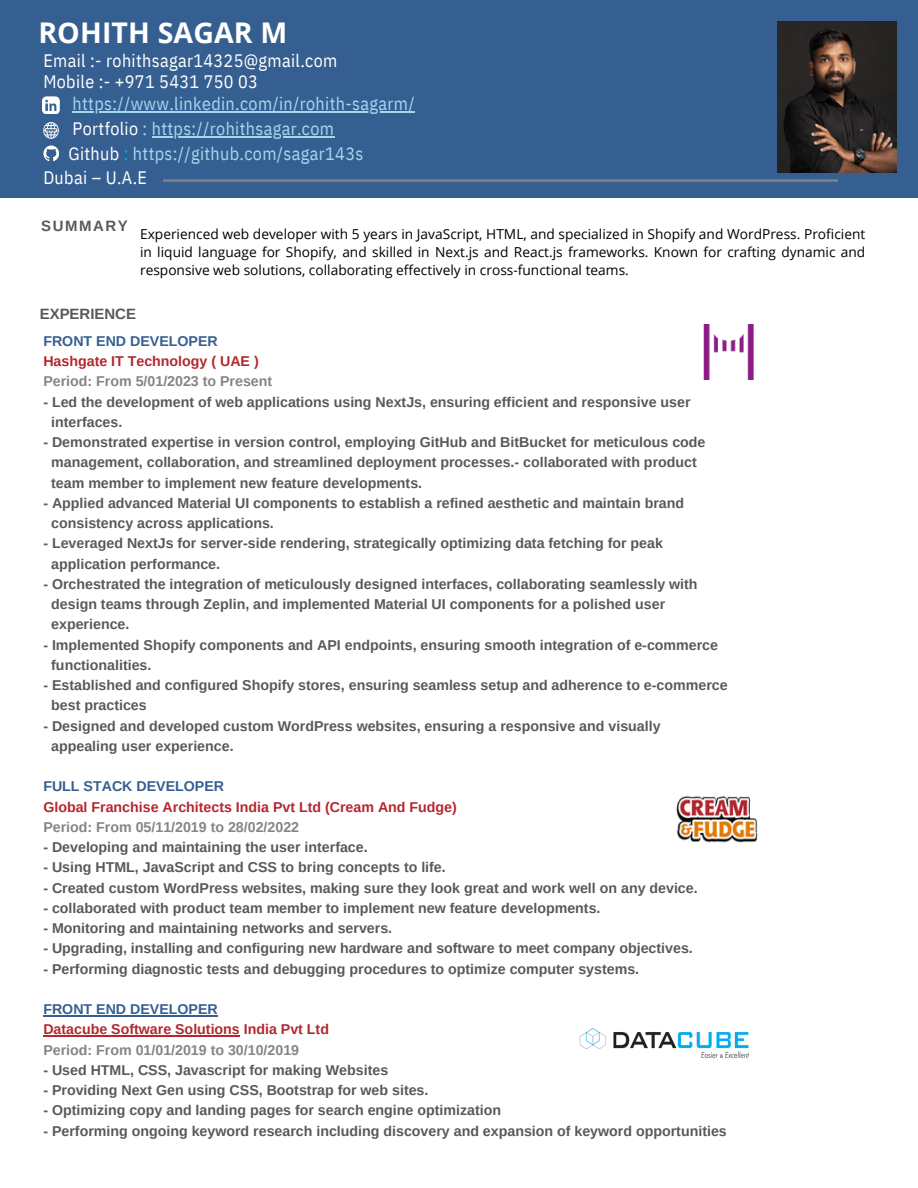
<style>
.page{position:relative;width:918px;height:1188px;background:#fff}
.page>*{position:absolute;margin:0;border:0;box-sizing:border-box;transform-origin:0 0}
.t1{font:700 28.5px "Open Sans";letter-spacing:.005em;color:#fff}
.t2{font:18px/24.8px "IBM Plex Sans Cond";letter-spacing:.02em;color:#a1daef}
.t3{font:18px/20.2px "IBM Plex Sans Cond";letter-spacing:.02em;color:#fff}
.t4{font:700 15px "Arimo";color:#595959}
.t5{font:700 15px "Arimo";letter-spacing:.1em;color:#595959}
.t6{font:700 14.25px/20.2px "Arimo";color:#595959}
.t7{font:700 14.25px/20.2px "Arimo";color:#b4272e}
.t8{font:700 14.25px/20.2px "Arimo";color:#868484}
.t9{font:13.65px/18px "Open Sans";color:#000;text-align:justify}
.s1{color:#fff}
.s2{color:#00aeef}
.s3{color:#365f91}
.s4{color:#b4272e}
.s5{color:#868484}
</style>
<div class="page">
<div style="left:0;top:0;width:918px;height:198px;background:#365f91"></div>
<hr style="left:43px;top:1015px;width:175px;height:1px;background:#365f91">
<hr style="left:43px;top:1035px;width:197px;height:2px;background:#b4272e">
<img style="left:676px;top:795px;width:81px;height:48px">
<img style="left:579px;top:1028px;width:170px;height:31px">
<svg style="left:43px;top:122px;width:16px;height:17px"></svg>
<svg style="left:42px;top:96px;width:18px;height:18px"></svg>
<hr style="left:163px;top:179px;width:675px;height:3px;background:#808080">
<svg style="left:43px;top:146px;width:16px;height:15px"></svg>
<img style="left:704px;top:325px;width:49px;height:55px">
<img style="left:778px;top:22px;width:119px;height:151px">
<hr style="left:73px;top:111px;width:342px;height:1px;background:#a1daef">
<hr style="left:152px;top:136px;width:182px;height:1px;background:#a1daef">
<h4 class="t1" style="left:38px;top:13px;width:250px">ROHITH SAGAR M</h4>
<h3 class="t3" style="left:43px;top:50px;width:295px">Email :- rohithsagar14325@gmail.com<br>Mobile :- +971 5431 750 03</h3>
<h4 class="t2" style="left:73px;top:91px;width:344px">https://www.linkedin.com/in/rohith-sagarm/<br><span class="s1">Portfolio</span> : https://rohithsagar.com</h4>
<h4 class="t2" style="left:43px;top:140px;width:321px;text-indent:25px"><span class="s1">Github</span> <span class="s2">:</span> https://github.com/sagar143s<br><span class="s1">Dubai – U.A.E</span></h4>
<p class="t5" style="left:41px;top:217px;width:88px">SUMMARY</p>
<p class="t9" style="left:140px;top:224px;width:727px">Experienced web developer with 5 years in JavaScript, HTML, and specialized in Shopify and WordPress. Proficient in liquid language for Shopify, and skilled in Next.js and React.js frameworks. Known for crafting dynamic and responsive web solutions, collaborating effectively in cross-functional teams.</p>
<p class="t4" style="left:40px;top:306px;width:98px">EXPERIENCE</p>
<p class="t8" style="left:43px;top:331px;width:230px"><span class="s3">FRONT END DEVELOPER<br></span><span class="s4">Hashgate IT Technology ( UAE )<br></span>Period: From 5/01/2023 to Present</p>
<p class="t6" style="left:51px;top:391px;width:641px;text-indent:-8px">- Led the development of web applications using NextJs, ensuring efficient and responsive user interfaces.</p>
<p class="t6" style="left:43px;top:432px;width:664px;text-align:center">- Demonstrated expertise in version control, employing GitHub and BitBucket for meticulous code management, collaboration, and streamlined deployment processes.- collaborated with product</p>
<h1 class="t6" style="left:51px;top:472px;width:372px">team member to implement new feature developments.</h1>
<h1 class="t6" style="left:51px;top:493px;width:634px;text-indent:-8px">- Applied advanced Material UI components to establish a refined aesthetic and maintain brand consistency across applications.</h1>
<h1 class="t6" style="left:51px;top:533px;width:613px;text-indent:-8px">- Leveraged NextJs for server-side rendering, strategically optimizing data fetching for peak application performance.</h1>
<h1 class="t6" style="left:51px;top:574px;width:648px;text-indent:-8px">- Orchestrated the integration of meticulously designed interfaces, collaborating seamlessly with design teams through Zeplin, and implemented Material UI components for a polished user experience.</h1>
<h1 class="t6" style="left:51px;top:634px;width:668px;text-indent:-8px">- Implemented Shopify components and API endpoints, ensuring smooth integration of e-commerce functionalities.</h1>
<h1 class="t6" style="left:51px;top:675px;width:678px;text-indent:-8px">- Established and configured Shopify stores, ensuring seamless setup and adherence to e-commerce best practices</h1>
<h1 class="t6" style="left:51px;top:715px;width:611px;text-indent:-8px">- Designed and developed custom WordPress websites, ensuring a responsive and visually appealing user experience.</h1>
<h1 class="t7" style="left:43px;top:776px;width:415px"><span class="s3">FULL STACK DEVELOPER<br></span>Global Franchise Architects India Pvt Ltd (Cream And Fudge)<br><span class="s5">Period: From 05/11/2019 to 28/02/2022</span></h1>
<h1 class="t6" style="left:43px;top:837px;width:326px">- Developing and maintaining the user interface.</h1>
<h1 class="t6" style="left:43px;top:857px;width:404px">- Using HTML, JavaScript and CSS to bring concepts to life.</h1>
<h1 class="t6" style="left:43px;top:877px;width:656px">- Created custom WordPress websites, making sure they look great and work well on any device.</h1>
<p class="t6" style="left:43px;top:898px;width:559px">- collaborated with product team member to implement new feature developments.</p>
<p class="t6" style="left:43px;top:918px;width:350px">- Monitoring and maintaining networks and servers.</p>
<p class="t6" style="left:43px;top:938px;width:651px">- Upgrading, installing and configuring new hardware and software to meet company objectives.</p>
<p class="t6" style="left:43px;top:958px;width:597px">- Performing diagnostic tests and debugging procedures to optimize computer systems.</p>
<p class="t7" style="left:43px;top:999px;width:287px"><span class="s3">FRONT END DEVELOPER<br></span>Datacube Software Solutions India Pvt Ltd<br><span class="s5">Period: From 01/01/2019 to 30/10/2019</span></p>
<p class="t6" style="left:43px;top:1060px;width:346px">- Used HTML, CSS, Javascript for making Websites</p>
<p class="t6" style="left:43px;top:1080px;width:387px">- Providing Next Gen using CSS, Bootstrap for web sites.</p>
<p class="t6" style="left:43px;top:1100px;width:459px">- Optimizing copy and landing pages for search engine optimization</p>
<h2 class="t6" style="left:43px;top:1120px;width:685px">- Performing ongoing keyword research including discovery and expansion of keyword opportunities</h2>
</div>
